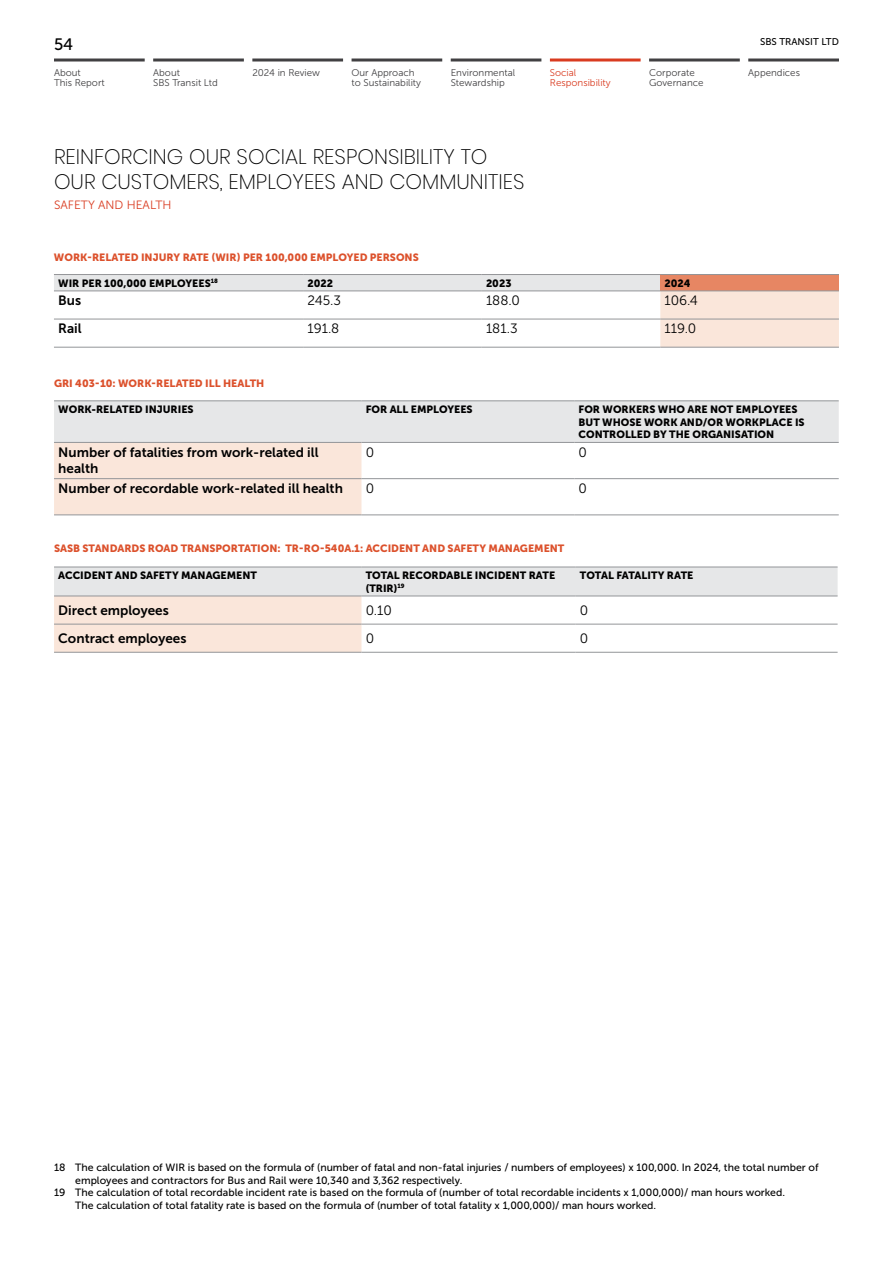
<style>
.page{position:relative;width:893px;height:1263px;background:#fff}
.page>*{position:absolute;margin:0;border:0;box-sizing:border-box;transform-origin:0 0}
.t1{font:200 21px/25.2px "Poppins";color:#000}
.t2{font:16.5px "Museo Sans 500";color:#000}
.t3{font:13.5px/16.2px "Museo Sans 700";color:#000}
.t4{font:13.5px "Museo Sans 300";color:#000}
.t5{font:12px "Museo Sans 300";color:#d93b20}
.t6{font:10.5px "Museo Sans 500";color:#000}
.t7{font:10.5px/12.6px "Museo Sans 900";color:#000}
.t8{font:10.5px "Museo Sans 900";color:#dc512c}
.t9{font:9.75px/10.5px "Museo Sans 300";color:#414042}
.t10{font:9.75px/10.5px "Museo Sans 300";color:#d93b20}
.t11{font:9.75px "Museo Sans 500";color:#000}
</style>
<div class="page">
<svg style="left:54px;top:275px;width:785px;height:72px"></svg>
<hr style="left:54px;top:274px;width:249px;height:1px;background:#939598">
<hr style="left:303px;top:274px;width:179px;height:1px;background:#939598">
<hr style="left:482px;top:274px;width:178px;height:1px;background:#939598">
<hr style="left:660px;top:274px;width:179px;height:1px;background:#939598">
<hr style="left:54px;top:291px;width:249px;height:1px;background:#939598">
<hr style="left:303px;top:291px;width:179px;height:1px;background:#939598">
<hr style="left:482px;top:291px;width:178px;height:1px;background:#939598">
<hr style="left:660px;top:291px;width:179px;height:1px;background:#939598">
<hr style="left:54px;top:319px;width:249px;height:1px;background:#939598">
<hr style="left:303px;top:319px;width:179px;height:1px;background:#939598">
<hr style="left:482px;top:319px;width:178px;height:1px;background:#939598">
<hr style="left:660px;top:319px;width:179px;height:1px;background:#939598">
<hr style="left:54px;top:347px;width:249px;height:1px;background:#939598">
<hr style="left:303px;top:347px;width:179px;height:1px;background:#939598">
<hr style="left:482px;top:347px;width:178px;height:1px;background:#939598">
<hr style="left:660px;top:347px;width:179px;height:1px;background:#939598">
<svg style="left:54px;top:401px;width:785px;height:113px"></svg>
<hr style="left:54px;top:400px;width:307px;height:1px;background:#939598">
<hr style="left:361px;top:400px;width:213px;height:1px;background:#939598">
<hr style="left:574px;top:400px;width:265px;height:1px;background:#939598">
<hr style="left:54px;top:442px;width:307px;height:1px;background:#939598">
<hr style="left:361px;top:442px;width:213px;height:1px;background:#939598">
<hr style="left:574px;top:442px;width:265px;height:1px;background:#939598">
<hr style="left:54px;top:478px;width:307px;height:1px;background:#939598">
<hr style="left:361px;top:478px;width:213px;height:1px;background:#939598">
<hr style="left:574px;top:478px;width:265px;height:1px;background:#939598">
<hr style="left:54px;top:514px;width:307px;height:1px;background:#939598">
<hr style="left:361px;top:514px;width:213px;height:1px;background:#939598">
<hr style="left:574px;top:514px;width:265px;height:1px;background:#939598">
<svg style="left:54px;top:568px;width:784px;height:84px"></svg>
<hr style="left:54px;top:567px;width:307px;height:1px;background:#939598">
<hr style="left:361px;top:567px;width:215px;height:1px;background:#939598">
<hr style="left:576px;top:567px;width:262px;height:1px;background:#939598">
<hr style="left:54px;top:596px;width:307px;height:1px;background:#939598">
<hr style="left:361px;top:596px;width:215px;height:1px;background:#939598">
<hr style="left:576px;top:596px;width:262px;height:1px;background:#939598">
<hr style="left:54px;top:624px;width:307px;height:1px;background:#939598">
<hr style="left:361px;top:624px;width:215px;height:1px;background:#939598">
<hr style="left:576px;top:624px;width:262px;height:1px;background:#939598">
<hr style="left:54px;top:652px;width:307px;height:1px;background:#939598">
<hr style="left:361px;top:652px;width:215px;height:1px;background:#939598">
<hr style="left:576px;top:652px;width:262px;height:1px;background:#939598">
<hr style="left:54px;top:59px;width:91px;height:3px;background:#414042">
<hr style="left:748px;top:59px;width:91px;height:3px;background:#414042">
<hr style="left:153px;top:59px;width:91px;height:3px;background:#414042">
<hr style="left:252px;top:59px;width:91px;height:3px;background:#414042">
<hr style="left:352px;top:59px;width:90px;height:3px;background:#414042">
<hr style="left:451px;top:59px;width:90px;height:3px;background:#414042">
<hr style="left:550px;top:59px;width:91px;height:3px;background:#d93b20">
<hr style="left:649px;top:59px;width:91px;height:3px;background:#414042">
<h2 class="t2" style="left:54px;top:36px;width:21px">54</h2>
<p class="t11" style="left:760px;top:37px;width:80px">SBS TRANSIT LTD</p>
<p class="t9" style="left:153px;top:67px;width:66px">About<br>SBS Transit Ltd</p>
<p class="t9" style="left:649px;top:67px;width:56px">Corporate<br>Governance</p>
<p class="t9" style="left:252px;top:67px;width:69px">2024 in Review</p>
<p class="t9" style="left:352px;top:67px;width:71px">Our Approach to Sustainability</p>
<p class="t9" style="left:451px;top:67px;width:66px">Environmental<br>Stewardship</p>
<p class="t10" style="left:550px;top:67px;width:62px">Social<br>Responsibility</p>
<p class="t9" style="left:54px;top:67px;width:28px">About</p>
<p class="t9" style="left:748px;top:67px;width:53px">Appendices</p>
<p class="t9" style="left:54px;top:78px;width:52px">This Report</p>
<h1 class="t1" style="left:54px;top:144px;width:472px">REINFORCING OUR SOCIAL RESPONSIBILITY TO<br>OUR CUSTOMERS, EMPLOYEES AND COMMUNITIES</h1>
<p class="t5" style="left:54px;top:198px;width:119px">SAFETY AND HEALTH</p>
<p class="t8" style="left:54px;top:252px;width:366px">WORK-RELATED INJURY RATE (WIR) PER 100,000 EMPLOYED PERSONS</p>
<p class="t7" style="left:58px;top:277px;width:161px">WIR PER 100,000 EMPLOYEES<sup>18</sup></p>
<p class="t7" style="left:307px;top:277px;width:27px">2022</p>
<p class="t7" style="left:486px;top:277px;width:27px">2023</p>
<p class="t7" style="left:665px;top:277px;width:28px">2024</p>
<p class="t3" style="left:58px;top:292px;width:24px">Bus</p>
<p class="t4" style="left:307px;top:293px;width:35px">245.3</p>
<p class="t4" style="left:486px;top:293px;width:35px">188.0</p>
<p class="t4" style="left:665px;top:293px;width:35px">106.4</p>
<p class="t3" style="left:58px;top:321px;width:25px">Rail</p>
<p class="t4" style="left:307px;top:321px;width:33px">191.8</p>
<p class="t4" style="left:486px;top:321px;width:33px">181.3</p>
<p class="t4" style="left:665px;top:321px;width:33px">119.0</p>
<p class="t8" style="left:54px;top:377px;width:212px">GRI 403-10: WORK-RELATED ILL HEALTH</p>
<p class="t7" style="left:58px;top:403px;width:137px">WORK-RELATED INJURIES</p>
<p class="t7" style="left:366px;top:403px;width:108px">FOR ALL EMPLOYEES</p>
<p class="t7" style="left:579px;top:403px;width:228px">FOR WORKERS WHO ARE NOT EMPLOYEES<br>BUT WHOSE WORK AND/OR WORKPLACE IS<br>CONTROLLED BY THE ORGANISATION</p>
<p class="t3" style="left:58px;top:444px;width:262px">Number of fatalities from work-related ill health</p>
<p class="t4" style="left:366px;top:445px;width:10px">0</p>
<p class="t4" style="left:579px;top:445px;width:10px">0</p>
<p class="t3" style="left:58px;top:480px;width:286px">Number of recordable work-related ill health</p>
<p class="t4" style="left:366px;top:481px;width:10px">0</p>
<p class="t4" style="left:579px;top:481px;width:10px">0</p>
<p class="t8" style="left:54px;top:542px;width:512px">SASB STANDARDS ROAD TRANSPORTATION: TR-RO-540A.1: ACCIDENT AND SAFETY MANAGEMENT</p>
<p class="t7" style="left:58px;top:569px;width:200px">ACCIDENT AND SAFETY MANAGEMENT</p>
<p class="t7" style="left:366px;top:569px;width:191px">TOTAL RECORDABLE INCIDENT RATE (TRIR)<sup>19</sup></p>
<p class="t7" style="left:580px;top:569px;width:115px">TOTAL FATALITY RATE</p>
<p class="t3" style="left:58px;top:602px;width:112px">Direct employees</p>
<p class="t4" style="left:366px;top:603px;width:28px">0.10</p>
<p class="t4" style="left:580px;top:603px;width:10px">0</p>
<p class="t3" style="left:58px;top:630px;width:130px">Contract employees</p>
<p class="t4" style="left:366px;top:631px;width:10px">0</p>
<p class="t4" style="left:580px;top:631px;width:10px">0</p>
<p class="t6" style="left:54px;top:1162px;width:766px">18 The calculation of WIR is based on the formula of (number of fatal and non-fatal injuries / numbers of employees) x 100,000. In 2024, the total number of</p>
<p class="t6" style="left:75px;top:1174px;width:389px">employees and contractors for Bus and Rail were 10,340 and 3,362 respectively.</p>
<p class="t6" style="left:54px;top:1187px;width:732px">19 The calculation of total recordable incident rate is based on the formula of (number of total recordable incidents x 1,000,000)/ man hours worked.</p>
<p class="t6" style="left:75px;top:1199px;width:582px">The calculation of total fatality rate is based on the formula of (number of total fatality x 1,000,000)/ man hours worked.</p>
</div>
